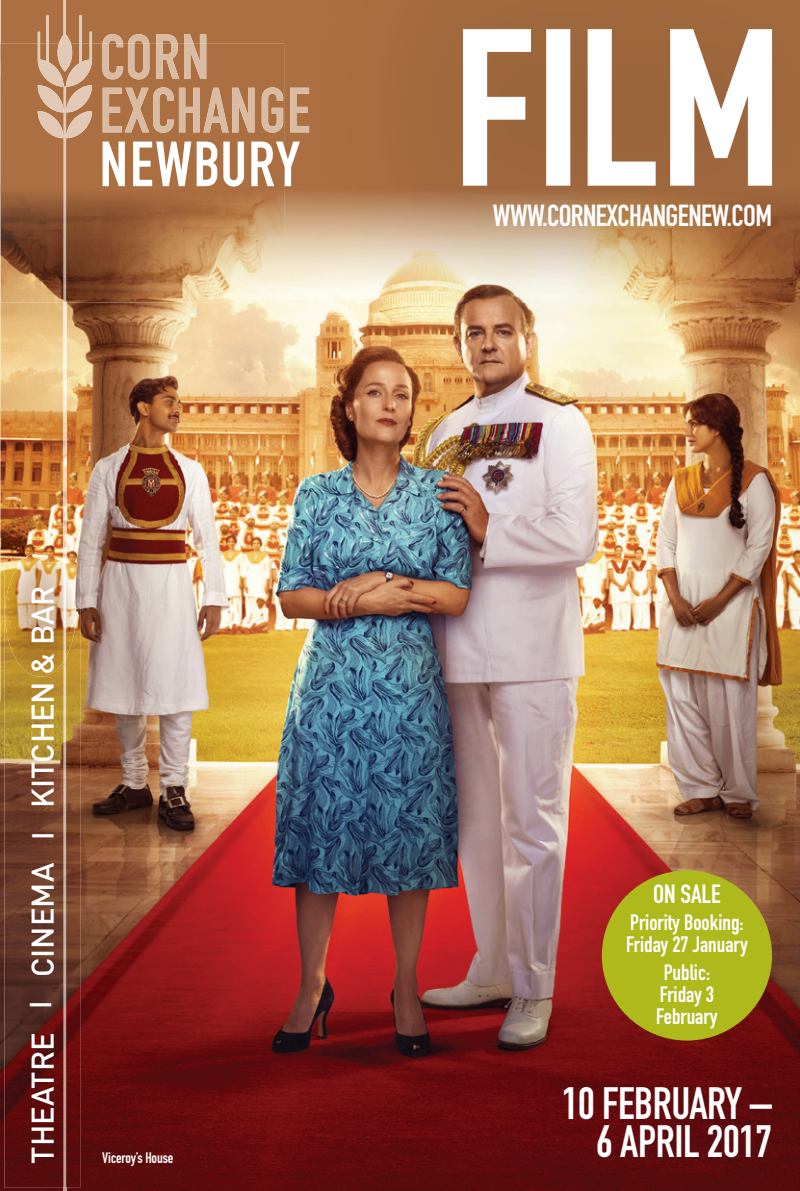
<style>
.page{position:relative;width:800px;height:1191px;background:#fff}
.page>*{position:absolute;margin:0;border:0;box-sizing:border-box;transform-origin:0 0}
.t1{font:44.6px "DIN Engschrift Std";letter-spacing:-.01em;color:#fff}
.t2{font:500 31px "DIN";color:#fff}
.t3{font:30px "DIN Engschrift Std";letter-spacing:-.02em;color:#fff}
.t4{font:26px "DIN Engschrift Std";color:#fff}
.t5{font:22px/22px "DIN Engschrift Std";color:#fff}
.t6{font:15px "DIN Engschrift Std";letter-spacing:-.01em;color:#fff}
.s1{font-size:24.8px}
</style>
<div class="page">
<img style="left:0;top:302px;width:799px;height:889px">
<img style="left:1px;top:0;width:283px;height:302px">
<svg style="left:0;top:0;width:1px;height:721px"></svg>
<img style="left:284px;top:0;width:515px;height:364px">
<svg style="left:462px;top:28px;width:310px;height:159px"></svg>
<div style="left:601px;top:870px;width:170px;height:170px;background:#aeb91c;border-radius:50%"></div>
<img style="left:128px;top:34px;width:21px;height:45px">
<img style="left:102px;top:34px;width:21px;height:45px">
<img style="left:184px;top:34px;width:22px;height:45px">
<img style="left:156px;top:34px;width:21px;height:10px">
<img style="left:156px;top:44px;width:23px;height:35px">
<img style="left:153px;top:87px;width:130px;height:46px">
<img style="left:290px;top:88px;width:19px;height:44px">
<img style="left:103px;top:88px;width:151px;height:44px">
<svg style="left:102px;top:142px;width:198px;height:44px"></svg>
<img style="left:21px;top:552px;width:39px;height:10px">
<img style="left:5px;top:562px;width:75px;height:625px">
<img style="left:5px;top:562px;width:71px;height:114px">
<img style="left:58px;top:0;width:14px;height:44px">
<img style="left:79px;top:15px;width:13px;height:29px">
<img style="left:38px;top:15px;width:11px;height:29px">
<img style="left:38px;top:44px;width:54px;height:43px">
<img style="left:64px;top:302px;width:2px;height:885px">
<img style="left:38px;top:87px;width:54px;height:215px">
<img style="left:64px;top:567px;width:2px;height:94px">
<h2 class="t2" style="left:23px;top:1163px;width:579px;rotate:-90deg">THEATRE <span class="s1">|</span> CINEMA <span class="s1">|</span> KITCHEN &amp; BAR</h2>
<p class="t6" style="left:102px;top:1148px;width:73px">Viceroy’s House</p>
<h3 class="t3" style="left:492px;top:197px;width:281px">WWW.CORNEXCHANGENEW.COM</h3>
<p class="t4" style="left:652px;top:878px;width:69px">ON SALE</p>
<p class="t5" style="left:626px;top:911px;width:123px">Priority Booking:<br>Friday 27 January</p>
<p class="t5" style="left:656px;top:961px;width:63px;text-align:center">Public:<br>Friday 3<br>February</p>
<h1 class="t1" style="left:562px;top:1077px;width:211px">10 FEBRUARY –</h1>
<h1 class="t1" style="left:596px;top:1115px;width:177px">6 APRIL 2017</h1>
</div>
